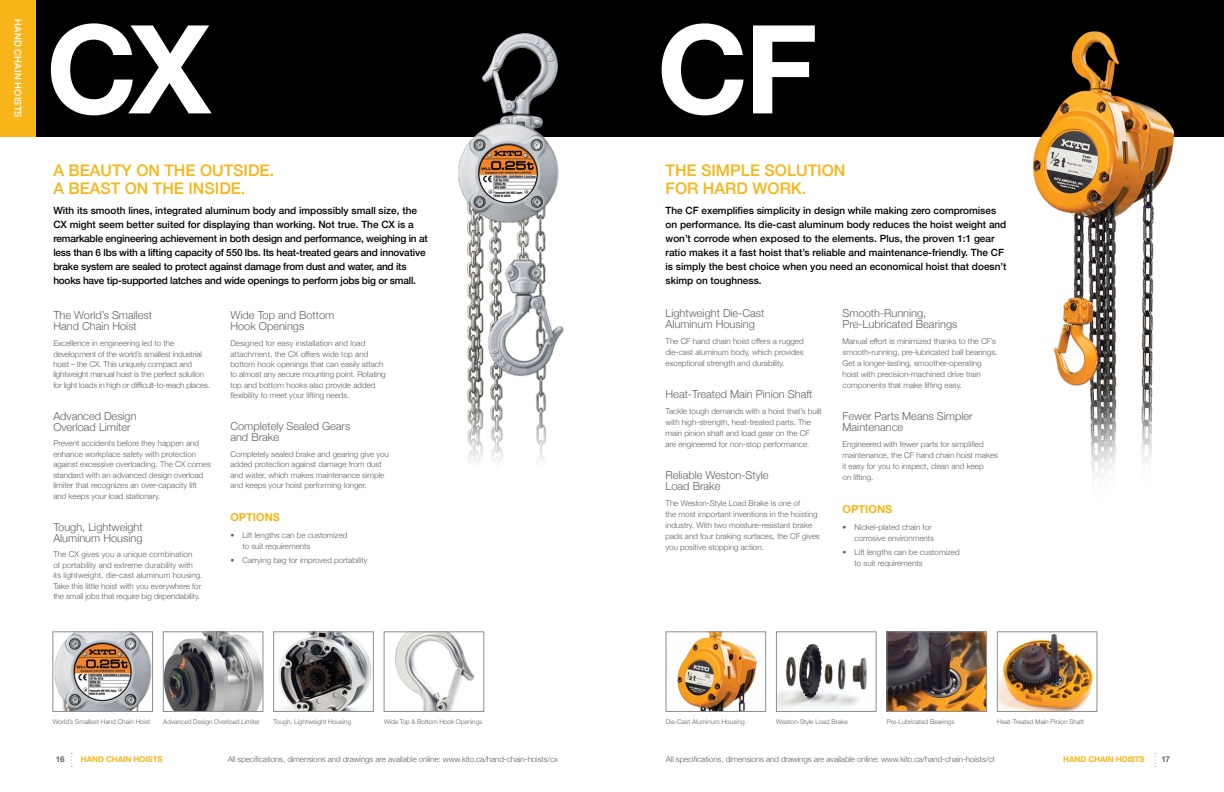
<style>
.page{position:relative;width:1224px;height:792px;background:#fff}
.page>*{position:absolute;margin:0;border:0;box-sizing:border-box;transform-origin:0 0}
.t1{font:700 123.1px "Helvetica Neue";color:#fff}
.t2{font:500 16px/18px "Helvetica Neue";color:#f7b519}
.t3{font:300 11px/11px "Helvetica Neue";color:#5f6062}
.t4{font:700 11px "Helvetica Neue";color:#f7b519}
.t5{font:500 10px/14px "Helvetica Neue";letter-spacing:-.02em;color:#000}
.t6{font:500 10px/14px "Helvetica Neue";color:#000}
.t7{font:500 9.5px "Helvetica Neue";letter-spacing:.01em;color:#fff}
.t8{font:300 8px/11px "Helvetica Neue";color:#5f6062}
.t9{font:300 8px/10.5px "Helvetica Neue";letter-spacing:-.02em;color:#5f6062}
.t10{font:700 8px "Helvetica Neue";letter-spacing:-.01em;color:#f7b519}
.t11{font:700 8px "Helvetica Neue";color:#5f6062}
.t12{font:300 6.5px "Helvetica Neue";color:#5f6062}
</style>
<div class="page">
<div style="left:0;top:0;width:1224px;height:137px;background:#000"></div>
<div style="left:0;top:0;width:36px;height:137px;background:#f7b519"></div>
<img style="left:677px;top:634px;width:80px;height:76px">
<div style="left:666px;top:632px;width:100px;height:80px;border:1px solid #8c8e90"></div>
<img style="left:458px;top:33px;width:106px;height:429px">
<img style="left:279px;top:634px;width:93px;height:76px">
<div style="left:274px;top:632px;width:100px;height:80px;border:1px solid #8c8e90"></div>
<img style="left:55px;top:634px;width:96px;height:76px">
<div style="left:53px;top:632px;width:100px;height:80px;border:1px solid #8c8e90"></div>
<img style="left:395px;top:634px;width:80px;height:76px">
<div style="left:384px;top:632px;width:100px;height:80px;border:1px solid #8c8e90"></div>
<img style="left:165px;top:634px;width:96px;height:76px">
<div style="left:163px;top:632px;width:100px;height:80px;border:1px solid #8c8e90"></div>
<img style="left:889px;top:634px;width:96px;height:76px">
<div style="left:887px;top:632px;width:100px;height:80px;border:1px solid #8c8e90"></div>
<img style="left:778px;top:644px;width:89px;height:65px">
<div style="left:776px;top:632px;width:100px;height:80px;border:1px solid #8c8e90"></div>
<img style="left:999px;top:634px;width:95px;height:76px">
<div style="left:997px;top:632px;width:100px;height:80px;border:1px solid #8c8e90"></div>
<img style="left:1032px;top:31px;width:143px;height:445px">
<p class="t7" style="left:26px;top:19px;width:100px;rotate:90deg">HAND CHAIN HOISTS</p>
<h1 class="t1" style="left:46px;top:-27px;width:166px">CX</h1>
<h1 class="t1" style="left:657px;top:-27px;width:162px">CF</h1>
<h2 class="t2" style="left:53px;top:160px;width:222px">A BEAUTY ON THE OUTSIDE.<br>A BEAST ON THE INSIDE.</h2>
<p class="t5" style="left:53px;top:202px;width:376px">With its smooth lines, integrated aluminum body and impossibly small size, the CX might seem better suited for displaying than working. Not true. The CX is a remarkable engineering achievement in both design and performance, weighing in at less than 6 lbs with a lifting capacity of 550 lbs. Its heat-treated gears and innovative brake system are sealed to protect against damage from dust and water, and its hooks have tip-supported latches and wide openings to perform jobs big or small.</p>
<h3 class="t3" style="left:53px;top:309px;width:100px">The World’s Smallest<br>Hand Chain Hoist</h3>
<p class="t9" style="left:53px;top:337px;width:158px">Excellence in engineering led to the development of the world’s smallest industrial hoist – the CX. This uniquely compact and lightweight manual hoist is the perfect solution for light loads in high or difficult-to-reach places.</p>
<h3 class="t3" style="left:53px;top:409px;width:85px">Advanced Design<br>Overload Limiter</h3>
<p class="t8" style="left:53px;top:437px;width:159px;line-height:10.5px">Prevent accidents before they happen and enhance workplace safety with protection against excessive overloading. The CX comes standard with an advanced design overload limiter that recognizes an over-capacity lift and keeps your load stationary.</p>
<h3 class="t3" style="left:53px;top:520px;width:91px">Tough, Lightweight<br>Aluminum Housing</h3>
<p class="t8" style="left:53px;top:549px;width:151px;line-height:10.5px">The CX gives you a unique combination<br>of portability and extreme durability with its lightweight, die-cast aluminum housing.<br>Take this little hoist with you everywhere for the small jobs that require big dependability.</p>
<h3 class="t3" style="left:230px;top:309px;width:105px">Wide Top and Bottom<br>Hook Openings</h3>
<p class="t8" style="left:230px;top:337px;width:157px;line-height:10.5px">Designed for easy installation and load attachment, the CX offers wide top and bottom hook openings that can easily attach to almost any secure mounting point. Rotating top and bottom hooks also provide added flexibility to meet your lifting needs.</p>
<h3 class="t3" style="left:230px;top:420px;width:122px">Completely Sealed Gears and Brake</h3>
<p class="t8" style="left:230px;top:448px;width:160px;line-height:10.5px">Completely sealed brake and gearing give you added protection against damage from dust and water, which makes maintenance simple and keeps your hoist performing longer.</p>
<h3 class="t4" style="left:230px;top:509px;width:51px">OPTIONS</h3>
<p class="t8" style="left:242px;top:529px;width:107px;text-indent:-12px">• Lift lengths can be customized to suit requirements</p>
<p class="t8" style="left:230px;top:554px;width:139px">• Carrying bag for improved portability</p>
<h2 class="t2" style="left:666px;top:160px;width:181px">THE SIMPLE SOLUTION<br>FOR HARD WORK.</h2>
<p class="t6" style="left:666px;top:202px;width:342px">The CF exemplifies simplicity in design while making zero compromises on performance. Its die-cast aluminum body reduces the hoist weight and won’t corrode when exposed to the elements. Plus, the proven 1:1 gear ratio makes it a fast hoist that’s reliable and maintenance-friendly. The CF is simply the best choice when you need an economical hoist that doesn’t skimp on toughness.</p>
<h3 class="t3" style="left:666px;top:306px;width:100px">Lightweight Die-Cast<br>Aluminum Housing</h3>
<p class="t8" style="left:666px;top:335px;width:140px;text-align:justify">The CF hand chain hoist offers a rugged die-cast aluminum body, which provides exceptional strength and durability.</p>
<h3 class="t3" style="left:666px;top:387px;width:148px">Heat-Treated Main Pinion Shaft</h3>
<p class="t8" style="left:666px;top:405px;width:158px">Tackle tough demands with a hoist that’s built with high-strength, heat-treated parts. The main pinion shaft and load gear on the CF are engineered for non-stop performance.</p>
<h3 class="t3" style="left:666px;top:469px;width:105px">Reliable Weston-Style<br>Load Brake</h3>
<p class="t8" style="left:666px;top:497px;width:156px">The Weston-Style Load Brake is one of<br>the most important inventions in the hoisting industry. With two moisture-resistant brake pads and four braking surfaces, the CF gives you positive stopping action.</p>
<h3 class="t3" style="left:843px;top:306px;width:116px">Smooth-Running,<br>Pre-Lubricated Bearings</h3>
<p class="t8" style="left:843px;top:335px;width:156px">Manual effort is minimized thanks to the CF’s smooth-running, pre-lubricated ball bearings.<br>Get a longer-lasting, smoother-operating hoist with precision-machined drive train components that make lifting easy.</p>
<h3 class="t3" style="left:843px;top:409px;width:132px">Fewer Parts Means Simpler<br>Maintenance</h3>
<p class="t8" style="left:843px;top:438px;width:157px">Engineered with fewer parts for simplified maintenance, the CF hand chain hoist makes it easy for you to inspect, clean and keep<br>on lifting.</p>
<h3 class="t4" style="left:843px;top:500px;width:51px">OPTIONS</h3>
<p class="t8" style="left:843px;top:521px;width:93px;text-align:right">• Nickel-plated chain for corrosive environments</p>
<p class="t8" style="left:855px;top:546px;width:107px;text-indent:-12px">• Lift lengths can be customized to suit requirements</p>
<p class="t12" style="left:53px;top:717px;width:99px">World’s Smallest Hand Chain Hoist</p>
<p class="t12" style="left:163px;top:717px;width:98px">Advanced Design Overload Limiter</p>
<p class="t12" style="left:274px;top:717px;width:79px">Tough, Lightweight Housing</p>
<p class="t12" style="left:384px;top:717px;width:100px">Wide Top &amp; Bottom Hook Openings</p>
<p class="t12" style="left:666px;top:717px;width:80px">Die-Cast Aluminum Housing</p>
<p class="t12" style="left:776px;top:717px;width:73px">Weston-Style Load Brake</p>
<p class="t12" style="left:887px;top:717px;width:69px">Pre-Lubricated Bearings</p>
<p class="t12" style="left:997px;top:717px;width:88px">Heat-Treated Main Pinion Shaft</p>
<p class="t11" style="left:56px;top:753px;width:10px">16</p>
<p class="t8" style="left:228px;top:753px;width:332px">All specifications, dimensions and drawings are available online: www.kito.ca/hand-chain-hoists/cx</p>
<p class="t8" style="left:666px;top:753px;width:330px">All specifications, dimensions and drawings are available online: www.kito.ca/hand-chain-hoists/cf</p>
<p class="t11" style="left:1161px;top:753px;width:10px">17</p>
<p class="t10" style="left:81px;top:753px;width:83px">HAND CHAIN HOISTS</p>
<p class="t10" style="left:1063px;top:753px;width:83px">HAND CHAIN HOISTS</p>
</div>
